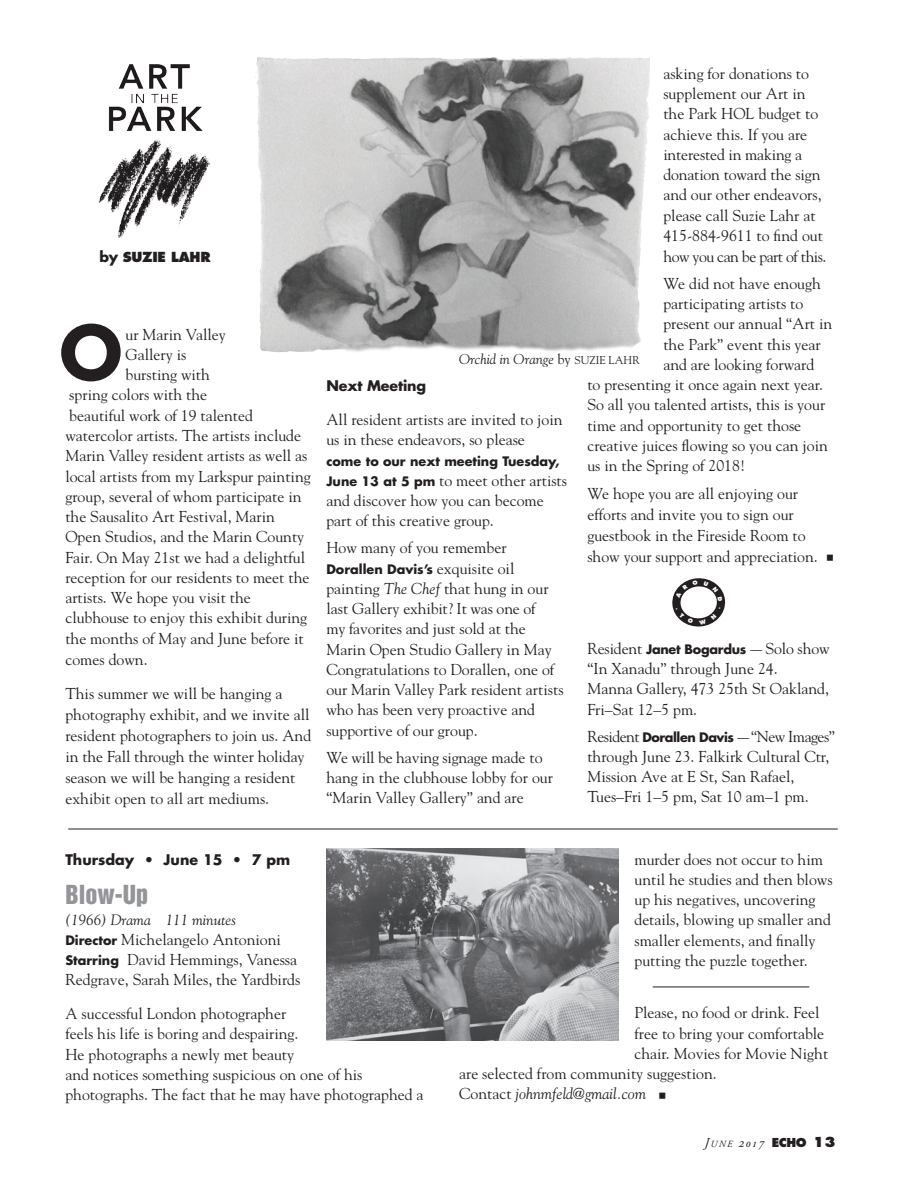
<style>
.page{position:relative;width:918px;height:1188px;background:#fff}
.page>*{position:absolute;margin:0;border:0;box-sizing:border-box;transform-origin:0 0}
.t1{font:700 72px "Penumbra Flare Std";color:#231f20}
.t2{font:24px "Helvetica Inserat LT Std";color:#939598}
.t3{font:15.75px/20.2px "Goudy Std";color:#231f20}
.t4{font:15.75px "Goudy Std";letter-spacing:.03em;color:#231f20}
.t5{font:italic 15.75px "Goudy Std";color:#231f20}
.t6{font:italic 15px "Goudy Std";color:#231f20}
.t7{font:700 14.25px "Futura Std";color:#231f20}
.t8{font:italic 14.25px "Goudy Std";color:#231f20}
.t9{font:italic 13.5px "Adobe Garamond Pro";color:#231f20}
.t10{font:800 13.5px "Futura Std";letter-spacing:-.02em;color:#231f20}
.t11{font:700 12.75px "Futura Std";color:#231f20}
.s1{font-weight:700;font-size:14.25px}
.s2{font-family:"Minion Pro";font-size:21px}
.s3{font-style:normal}
.s4{font-style:normal;font-size:11.25px}
.s5{font-family:"Futura Std";font-weight:700;font-size:12.75px}
.s6{font-family:"Goudy Std";font-weight:400;font-size:15.75px}
.s7{font-style:italic}
.s8{font-family:"Minion Pro";font-style:normal;font-size:21px}
.s9{font-style:inherit}
.s10{font-size:9.45px}
.s11{font-family:"Futura Std";font-weight:800;font-style:normal;font-size:12px}
.s12{font-family:"Futura Std";font-weight:800;font-style:normal}
</style>
<div class="page">
<hr style="left:68px;top:829px;width:770px;height:1px;background:#231f20">
<img style="left:256px;top:56px;width:394px;height:296px">
<img style="left:99px;top:65px;width:110px;height:173px">
<img style="left:327px;top:848px;width:291px;height:192px">
<hr style="left:653px;top:987px;width:156px;height:1px;background:#231f20">
<svg style="left:672px;top:578px;width:54px;height:49px"></svg>
<p class="t10" style="left:99px;top:248px;width:113px"><span class="s1">by</span> SUZIE LAHR</p>
<h1 class="t1" style="left:59px;top:307px;width:66px">O</h1>
<p class="t3" style="left:126px;top:324px;width:102px">ur Marin Valley</p>
<p class="t3" style="left:126px;top:344px;width:62px">Gallery is</p>
<p class="t3" style="left:126px;top:364px;width:86px">bursting with</p>
<p class="t3" style="left:69px;top:385px;width:139px">spring colors with the</p>
<p class="t3" style="left:69px;top:405px;width:185px">beautiful work of 19 talented</p>
<p class="t3" style="left:65px;top:425px;width:237px">watercolor artists. The artists include</p>
<p class="t3" style="left:65px;top:445px;width:243px">Marin Valley resident artists as well as</p>
<p class="t3" style="left:65px;top:466px;width:247px">local artists from my Larkspur painting</p>
<p class="t3" style="left:65px;top:486px;width:238px">group, several of whom participate in</p>
<p class="t3" style="left:65px;top:506px;width:211px">the Sausalito Art Festival, Marin</p>
<p class="t3" style="left:65px;top:527px;width:240px">Open Studios, and the Marin County</p>
<p class="t3" style="left:65px;top:547px;width:241px">Fair. On May 21st we had a delightful</p>
<p class="t3" style="left:65px;top:567px;width:246px">reception for our residents to meet the</p>
<p class="t3" style="left:65px;top:587px;width:187px">artists. We hope you visit the</p>
<p class="t3" style="left:65px;top:608px;width:243px">clubhouse to enjoy this exhibit during</p>
<p class="t3" style="left:65px;top:628px;width:240px">the months of May and June before it</p>
<p class="t3" style="left:65px;top:649px;width:84px">comes down.</p>
<p class="t3" style="left:65px;top:683px;width:247px;line-height:21px">This summer we will be hanging a photography exhibit, and we invite all resident photographers to join us. And in the Fall through the winter holiday season we will be hanging a resident exhibit open to all art mediums.</p>
<p class="t3" style="left:663px;top:63px;width:165px">asking for donations to supplement our Art in the Park HOL budget to achieve this. If you are interested in making a donation toward the sign and our other endeavors, please call Suzie Lahr at<br>415-884-9611 to find out how you can be part of this.</p>
<p class="t3" style="left:663px;top:273px;width:159px">We did not have enough</p>
<p class="t3" style="left:663px;top:293px;width:141px">participating artists to</p>
<p class="t3" style="left:663px;top:314px;width:170px">present our annual “Art in</p>
<p class="t3" style="left:663px;top:334px;width:159px">the Park” event this year</p>
<p class="t3" style="left:663px;top:354px;width:152px">and are looking forward</p>
<p class="t3" style="left:587px;top:374px;width:237px">to presenting it once again next year.</p>
<p class="t3" style="left:587px;top:395px;width:239px">So all you talented artists, this is your</p>
<p class="t4" style="left:587px;top:415px;width:215px">time and opportunity to get those</p>
<p class="t3" style="left:587px;top:435px;width:242px">creative juices flowing so you can join</p>
<p class="t3" style="left:587px;top:455px;width:159px">us in the Spring of 2018!</p>
<p class="t3" style="left:587px;top:483px;width:248px;line-height:21px">We hope you are all enjoying our efforts and invite you to sign our guestbook in the Fireside Room to show your support and appreciation. <span class="s2">■</span></p>
<p class="t8" style="left:459px;top:350px;width:182px">Orchid in Orange <span class="s3">by</span> <span class="s4">SUZIE LAHR</span></p>
<p class="t7" style="left:326px;top:376px;width:101px">Next Meeting</p>
<p class="t3" style="left:326px;top:409px;width:238px">All resident artists are invited to join us in these endeavors, so please</p>
<p class="t11" style="left:326px;top:452px;width:235px">come to our next meeting Tuesday,</p>
<p class="t3" style="left:326px;top:470px;width:242px"><span class="s5">June 13 at 5 pm</span> to meet other artists and discover how you can become part of this creative group.</p>
<p class="t3" style="left:326px;top:537px;width:182px">How many of you remember</p>
<p class="t11" style="left:326px;top:560px;width:190px">Dorallen Davis’s <span class="s6">exquisite oil</span></p>
<p class="t3" style="left:326px;top:578px;width:239px">painting <span class="s7">The Chef</span> that hung in our last Gallery exhibit? It was one of<br>my favorites and just sold at the<br>Marin Open Studio Gallery in May<br>Congratulations to Dorallen, one of our Marin Valley Park resident artists who has been very proactive and supportive of our group.</p>
<p class="t3" style="left:326px;top:747px;width:228px">We will be having signage made to hang in the clubhouse lobby for our “Marin Valley Gallery” and are</p>
<p class="t3" style="left:587px;top:638px;width:244px">Resident <span class="s5">Janet Bogardus</span> — Solo show “In Xanadu” through June 24.<br>Manna Gallery, 473 25th St Oakland,<br>Fri–Sat 12–5 pm.</p>
<p class="t3" style="left:587px;top:726px;width:249px">Resident <span class="s5">Dorallen Davis</span> — “New Images” through June 23. Falkirk Cultural Ctr, Mission Ave at E St, San Rafael, Tues–Fri 1–5 pm, Sat 10 am–1 pm.</p>
<p class="t7" style="left:65px;top:850px;width:226px">Thursday • June 15 • 7 pm</p>
<h2 class="t2" style="left:65px;top:881px;width:84px">Blow-Up</h2>
<p class="t6" style="left:65px;top:910px;width:172px">(1966) Drama 111 minutes</p>
<p class="t3" style="left:65px;top:929px;width:237px"><span class="s5">Director</span> Michelangelo Antonioni<br><span class="s5">Starring</span> David Hemmings, Vanessa<br>Redgrave, Sarah Miles, the Yardbirds</p>
<p class="t3" style="left:65px;top:1003px;width:360px">A successful London photographer<br>feels his life is boring and despairing.<br>He photographs a newly met beauty<br>and notices something suspicious on one of his photographs. The fact that he may have photographed a</p>
<p class="t3" style="left:634px;top:849px;width:200px">murder does not occur to him until he studies and then blows up his negatives, uncovering details, blowing up smaller and smaller elements, and finally putting the puzzle together.</p>
<p class="t3" style="left:634px;top:1003px;width:187px">Please, no food or drink. Feel</p>
<p class="t3" style="left:634px;top:1023px;width:191px">free to bring your comfortable</p>
<p class="t3" style="left:634px;top:1043px;width:195px">chair. Movies for Movie Night</p>
<p class="t3" style="left:459px;top:1063px;width:259px">are selected from community suggestion.</p>
<p class="t5" style="left:459px;top:1084px;width:209px"><span class="s3">Contact</span> johnmfeld@gmail.com <span class="s8">■</span></p>
<p class="t9" style="left:705px;top:1134px;width:133px"><span class="s9">J</span><span class="s10">UNE</span> 2017 <span class="s11">ECHO</span> <span class="s12">13</span></p>
</div>
